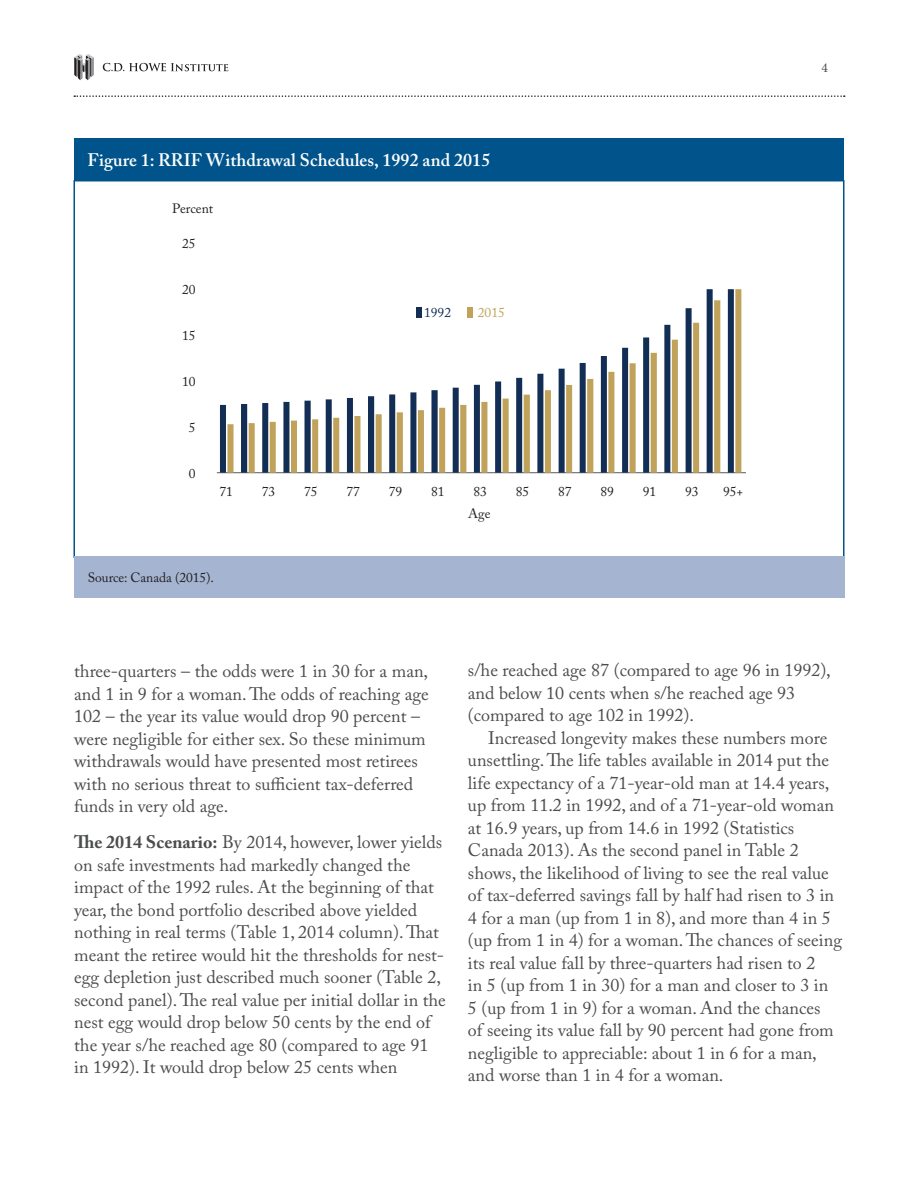
<style>
.page{position:relative;width:918px;height:1188px;background:#fff}
.page>*{position:absolute;margin:0;border:0;box-sizing:border-box;transform-origin:0 0}
.Body_Copy{font:18px/22.5px "Adobe Caslon Pro";color:#4b4c4d}
.Table_Header{font:600 18px "Adobe Caslon Pro";letter-spacing:.005em;color:#fff}
.table_foot_note{font:13.5px "Adobe Caslon Pro";color:#231f20}
.t1{font:13.5px "Adobe Caslon Pro";color:#132e54}
.t2{font:13.5px "Adobe Caslon Pro";color:#c0a25a}
.t3{font:13.5px "Minion Pro";color:#4b4c4d}
.s1{font-weight:700}
</style>
<div class="page">
<svg style="left:74px;top:95px;width:771px;height:2px"></svg>
<svg style="left:74px;top:54px;width:20px;height:26px"></svg>
<svg style="left:103px;top:63px;width:125px;height:8px"></svg>
<div style="left:74px;top:180px;width:770px;height:378px;background:#fff;border:2px solid #01548b"></div>
<div style="left:74px;top:138px;width:770px;height:42px;background:#01548b"></div>
<div style="left:74px;top:556px;width:770px;height:42px;background:#a4b4d1"></div>
<hr style="left:217px;top:472px;width:529px;height:1px;background:#6c6d70">
<svg style="left:227px;top:289px;width:514px;height:184px"></svg>
<div style="left:416px;top:308px;width:6px;height:10px;background:#132e54"></div>
<div style="left:468px;top:308px;width:5px;height:10px;background:#c0a25a"></div>
<p class="Table_Header" style="left:87px;top:149px;width:404px">Figure 1: RRIF Withdrawal Schedules, 1992 and 2015</p>
<p class="table_foot_note" style="left:172px;top:200px;width:43px">Percent</p>
<p class="table_foot_note" style="left:182px;top:236px;width:15px">25</p>
<p class="table_foot_note" style="left:182px;top:282px;width:15px">20</p>
<p class="table_foot_note" style="left:182px;top:327px;width:15px">15</p>
<p class="table_foot_note" style="left:182px;top:373px;width:15px">10</p>
<p class="table_foot_note" style="left:189px;top:419px;width:8px">5</p>
<p class="table_foot_note" style="left:189px;top:465px;width:8px">0</p>
<p class="t1" style="left:424px;top:304px;width:28px">1992</p>
<p class="t2" style="left:478px;top:304px;width:28px">2015</p>
<p class="table_foot_note" style="left:220px;top:484px;width:15px">71</p>
<p class="table_foot_note" style="left:262px;top:484px;width:15px">73</p>
<p class="table_foot_note" style="left:304px;top:484px;width:15px">75</p>
<p class="table_foot_note" style="left:347px;top:484px;width:15px">77</p>
<p class="table_foot_note" style="left:389px;top:484px;width:15px">79</p>
<p class="table_foot_note" style="left:431px;top:484px;width:15px">81</p>
<p class="table_foot_note" style="left:474px;top:484px;width:15px">83</p>
<p class="table_foot_note" style="left:516px;top:484px;width:15px">85</p>
<p class="table_foot_note" style="left:558px;top:484px;width:15px">87</p>
<p class="table_foot_note" style="left:601px;top:484px;width:15px">89</p>
<p class="table_foot_note" style="left:643px;top:484px;width:15px">91</p>
<p class="table_foot_note" style="left:685px;top:484px;width:15px">93</p>
<p class="table_foot_note" style="left:723px;top:484px;width:22px">95+</p>
<p class="table_foot_note" style="left:468px;top:506px;width:24px">Age</p>
<p class="table_foot_note" style="left:88px;top:570px;width:128px">Source: Canada (2015).</p>
<p class="t3" style="left:822px;top:59px;width:8px">4</p>
<p class="Body_Copy" style="left:74px;top:660px;width:356px">three-quarters – the odds were 1 in 30 for a man, and 1 in 9 for a woman. The odds of reaching age 102 – the year its value would drop 90 percent – were negligible for either sex. So these minimum withdrawals would have presented most retirees with no serious threat to sufficient tax-deferred funds in very old age.</p>
<p class="Body_Copy" style="left:74px;top:831px;width:373px"><span class="s1">The 2014 Scenario:</span> By 2014, however, lower yields on safe investments had markedly changed the impact of the 1992 rules. At the beginning of that year, the bond portfolio described above yielded nothing in real terms (Table 1, 2014 column). That meant the retiree would hit the thresholds for nest&shy;egg depletion just described much sooner (Table 2, second panel). The real value per initial dollar in the nest egg would drop below 50 cents by the end of the year s/he reached age 80 (compared to age 91 in 1992). It would drop below 25 cents when</p>
<p class="Body_Copy" style="left:468px;top:659px;width:364px">s/he reached age 87 (compared to age 96 in 1992), and below 10 cents when s/he reached age 93 (compared to age 102 in 1992).</p>
<p class="Body_Copy" style="left:468px;top:726px;width:376px;text-indent:20px">Increased longevity makes these numbers more unsettling. The life tables available in 2014 put the life expectancy of a 71-year-old man at 14.4 years, up from 11.2 in 1992, and of a 71-year-old woman at 16.9 years, up from 14.6 in 1992 (Statistics Canada 2013). As the second panel in Table 2 shows, the likelihood of living to see the real value of tax-deferred savings fall by half had risen to 3 in 4 for a man (up from 1 in 8), and more than 4 in 5 (up from 1 in 4) for a woman. The chances of seeing its real value fall by three-quarters had risen to 2<br>in 5 (up from 1 in 30) for a man and closer to 3 in<br>5 (up from 1 in 9) for a woman. And the chances<br>of seeing its value fall by 90 percent had gone from negligible to appreciable: about 1 in 6 for a man, and worse than 1 in 4 for a woman.</p>
</div>
